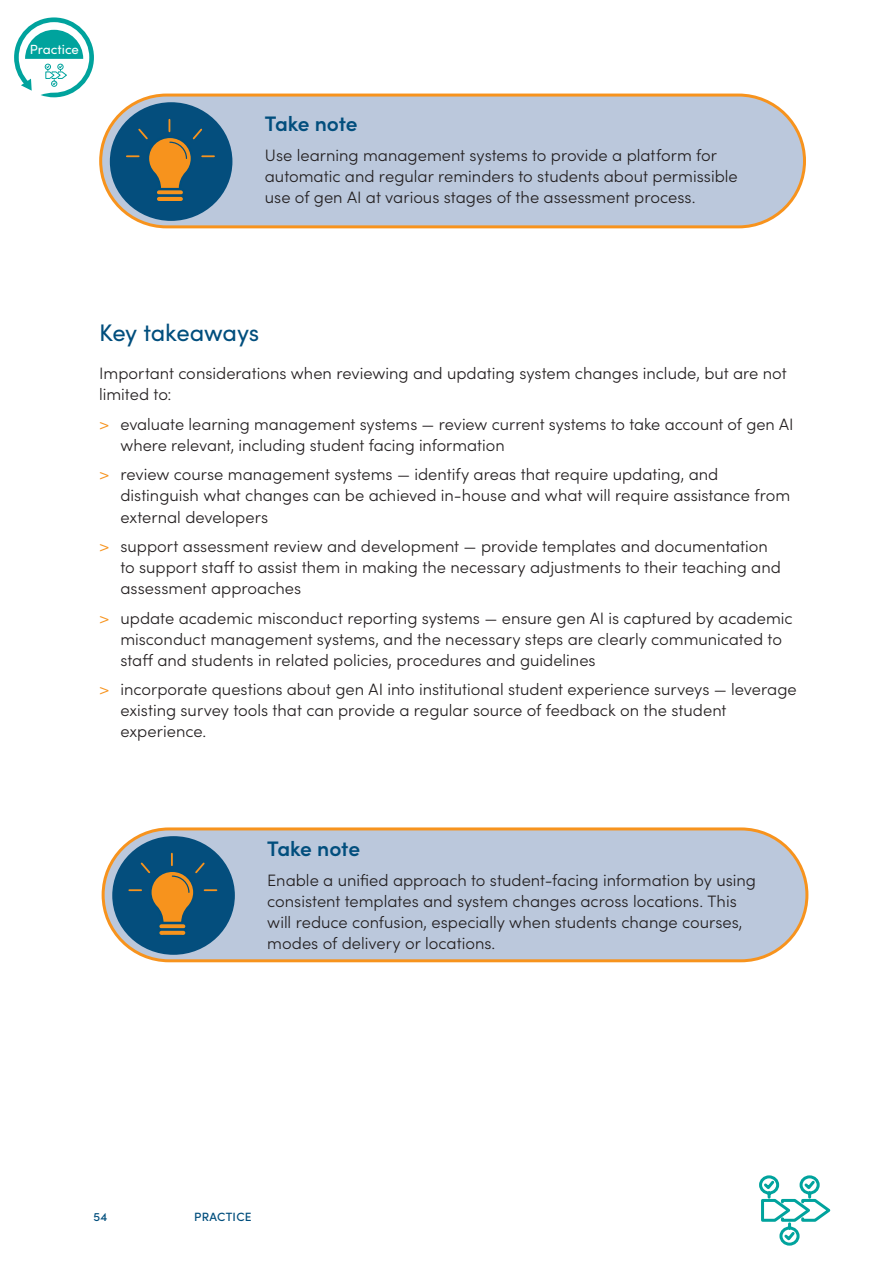
<style>
.page{position:relative;width:893px;height:1263px;background:#fff}
.page>*{position:absolute;margin:0;border:0;box-sizing:border-box;transform-origin:0 0}
.t1{font:24px "Sofia Pro";letter-spacing:-.01em;color:#014e7d}
.t2{font:600 21px "Sofia Pro";letter-spacing:-.01em;color:#014e7d}
.t3{font:300 16.5px/21px "Sofia Pro";color:#231f20}
.t4{font:13.2px "Sofia Pro";color:#fff}
.t5{font:500 12px "Sofia Pro";letter-spacing:.015em;color:#014e7d}
.s1{color:#f7931d}
</style>
<div class="page">
<svg style="left:14px;top:17px;width:80px;height:80px"></svg>
<svg style="left:759px;top:1175px;width:72px;height:71px"></svg>
<div style="left:101px;top:95px;width:703px;height:132px;background:#bbc8dc;border-radius:66px"></div>
<div style="left:99px;top:94px;width:707px;height:134px;border:3px solid #f7931d;border-radius:66px"></div>
<div style="left:110px;top:102px;width:122px;height:119px;background:#044e7d;border-radius:50%"></div>
<svg style="left:127px;top:120px;width:87px;height:81px"></svg>
<div style="left:103px;top:829px;width:704px;height:132px;background:#bbc8dc;border-radius:66px"></div>
<div style="left:102px;top:827px;width:706px;height:135px;border:3px solid #f7931d;border-radius:66px"></div>
<div style="left:112px;top:836px;width:123px;height:119px;background:#044e7d;border-radius:50%"></div>
<svg style="left:129px;top:854px;width:87px;height:81px"></svg>
<p class="t4" style="left:30px;top:40px;width:51px">Practice</p>
<p class="t2" style="left:265px;top:108px;width:94px">Take note</p>
<p class="t3" style="left:265px;top:144px;width:474px">Use learning management systems to provide a platform for automatic and regular reminders to students about permissible use of gen AI at various stages of the assessment process.</p>
<h1 class="t1" style="left:99px;top:315px;width:162px">Key takeaways</h1>
<p class="t3" style="left:99px;top:362px;width:689px">Important considerations when reviewing and updating system changes include, but are not limited to:</p>
<p class="t3" style="left:120px;top:413px;width:675px;text-indent:-21px"><span class="s1">&gt;</span> evaluate learning management systems — review current systems to take account of gen AI where relevant, including student facing information</p>
<p class="t3" style="left:120px;top:463px;width:671px;text-indent:-21px"><span class="s1">&gt;</span> review course management systems — identify areas that require updating, and distinguish what changes can be achieved in-house and what will require assistance from external developers</p>
<p class="t3" style="left:120px;top:535px;width:662px;text-indent:-21px"><span class="s1">&gt;</span> support assessment review and development — provide templates and documentation to support staff to assist them in making the necessary adjustments to their teaching and assessment approaches</p>
<p class="t3" style="left:120px;top:606px;width:674px;text-indent:-21px"><span class="s1">&gt;</span> update academic misconduct reporting systems — ensure gen AI is captured by academic misconduct management systems, and the necessary steps are clearly communicated to staff and students in related policies, procedures and guidelines</p>
<p class="t3" style="left:120px;top:678px;width:678px;text-indent:-21px"><span class="s1">&gt;</span> incorporate questions about gen AI into institutional student experience surveys — leverage existing survey tools that can provide a regular source of feedback on the student experience.</p>
<p class="t2" style="left:267px;top:833px;width:94px">Take note</p>
<p class="t3" style="left:267px;top:868px;width:490px">Enable a unified approach to student-facing information by using consistent templates and system changes across locations. This will reduce confusion, especially when students change courses, modes of delivery or locations.</p>
<p class="t5" style="left:94px;top:1207px;width:16px">54</p>
<p class="t5" style="left:194px;top:1207px;width:59px">PRACTICE</p>
</div>
